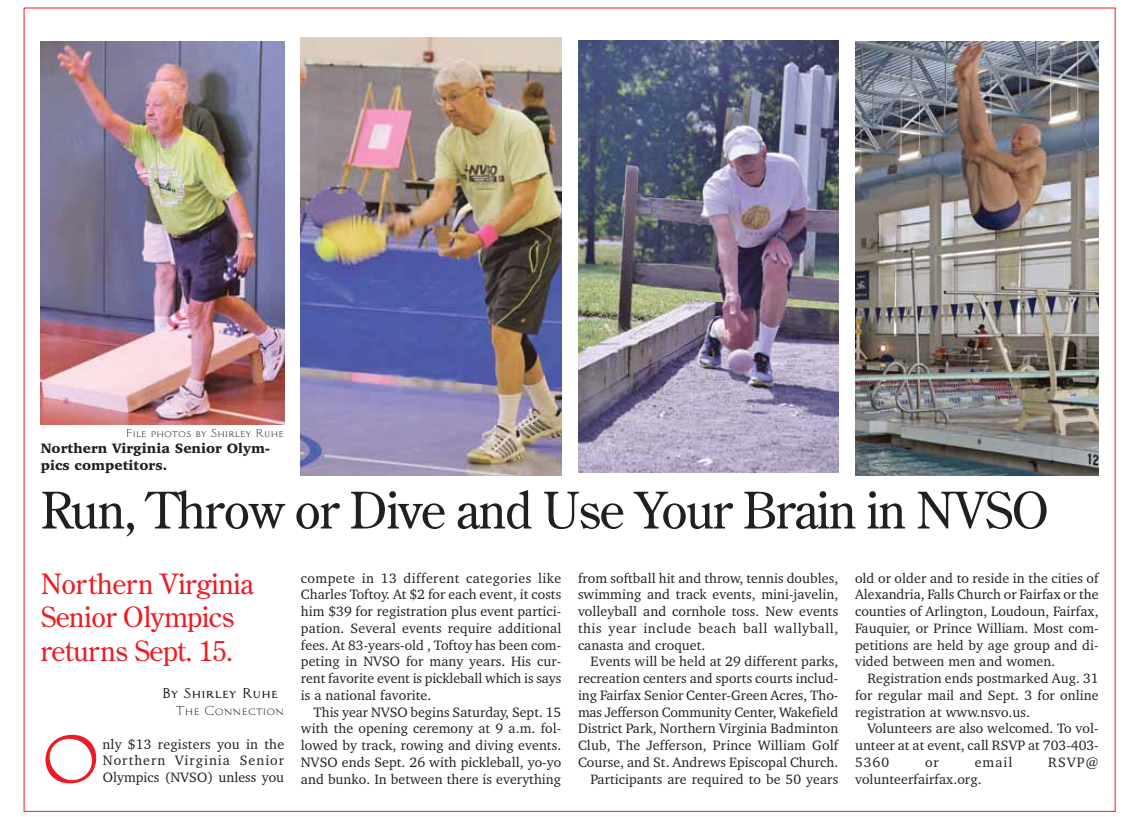
<style>
.page{position:relative;width:1134px;height:817px;background:#fff}
.page>*{position:absolute;margin:0;border:0;box-sizing:border-box;transform-origin:0 0}
.t1{font:64.8px "Architect Bold V";color:#ed1c24}
.t2{font:50.25px "Century Old Style";letter-spacing:-.025em;color:#231f20}
.t3{font:27.9px/33.5px "Century Old Style";letter-spacing:-.015em;color:#ed1c24}
.t4{font:13.95px/16.8px "Charter BT";letter-spacing:.005em;color:#231f20;text-align:justify}
.t5{font:900 13.95px/16.8px "Charter BT";letter-spacing:.005em;color:#231f20}
.t6{font:13.95px "Architect Bold V";letter-spacing:.005em;color:#231f20}
.t7{font:12.6px "Architect Roman V";letter-spacing:.01em;color:#231f20}
.t8{font:11.1px "Architect Roman V";letter-spacing:.01em;color:#231f20}
</style>
<div class="page">
<img style="left:41px;top:41px;width:243px;height:383px">
<img style="left:301px;top:37px;width:260px;height:438px">
<img style="left:578px;top:41px;width:260px;height:431px">
<img style="left:855px;top:41px;width:244px;height:435px">
<p class="t8" style="left:126px;top:427px;width:160px">File photos by Shirley Ruhe</p>
<p class="t5" style="left:41px;top:441px;width:230px">Northern Virginia Senior Olym&shy;pics competitors.</p>
<h2 class="t2" style="left:41px;top:490px;width:1011px">Run, Throw or Dive and Use Your Brain in NVSO</h2>
<h3 class="t3" style="left:41px;top:569px;width:215px">Northern Virginia<br>Senior Olympics returns Sept. 15.</h3>
<p class="t4" style="left:301px;top:571px;width:262px">compete in 13 different categories like Charles Toftoy. At $2 for each event, it costs him $39 for registration plus event partici&shy;pation. Several events require additional fees. At 83-years-old , Toftoy has been com&shy;peting in NVSO for many years. His cur&shy;rent favorite event is pickleball which is says is a national favorite.</p>
<p class="t4" style="left:301px;top:704px;width:262px;text-indent:13px">This year NVSO begins Saturday, Sept. 15 with the opening ceremony at 9 a.m. fol&shy;lowed by track, rowing and diving events.<br>NVSO ends Sept. 26 with pickleball, yo-yo and bunko. In between there is everything</p>
<p class="t4" style="left:578px;top:571px;width:262px">from softball hit and throw, tennis doubles, swimming and track events, mini-javelin, volleyball and cornhole toss. New events this year include beach ball wallyball, canasta and croquet.</p>
<p class="t4" style="left:578px;top:654px;width:262px;text-align:right">Events will be held at 29 different parks, recreation centers and sports courts includ&shy;ing Fairfax Senior Center-Green Acres, Tho&shy;mas Jefferson Community Center, Wakefield District Park, Northern Virginia Badminton Club, The Jefferson, Prince William Golf Course, and St. Andrews Episcopal Church.<br>Participants are required to be 50 years</p>
<p class="t4" style="left:855px;top:571px;width:245px">old or older and to reside in the cities of Alexandria, Falls Church or Fairfax or the counties of Arlington, Loudoun, Fairfax, Fauquier, or Prince William. Most com&shy;petitions are held by age group and di&shy;vided between men and women.</p>
<p class="t4" style="left:855px;top:671px;width:245px;text-indent:13px">Registration ends postmarked Aug. 31 for regular mail and Sept. 3 for online registration at www.nsvo.us.</p>
<p class="t4" style="left:855px;top:721px;width:245px;text-indent:13px">Volunteers are also welcomed. To vol&shy;unteer at at event, call RSVP at 703-403- 5360</p>
<p class="t6" style="left:162px;top:685px;width:118px">By Shirley Ruhe</p>
<p class="t7" style="left:176px;top:703px;width:110px">The Connection</p>
<h1 class="t1" style="left:41px;top:722px;width:63px">O</h1>
<p class="t4" style="left:102px;top:736px;width:183px">nly $13 registers you in the Northern Virginia Senior Olympics (NVSO) unless you</p>
<p class="t4" style="left:925px;top:755px;width:15px">or</p>
<p class="t4" style="left:975px;top:755px;width:39px">email</p>
<p class="t4" style="left:1048px;top:755px;width:52px">RSVP@</p>
<p class="t4" style="left:855px;top:771px;width:128px">volunteerfairfax.org.</p>
</div>
